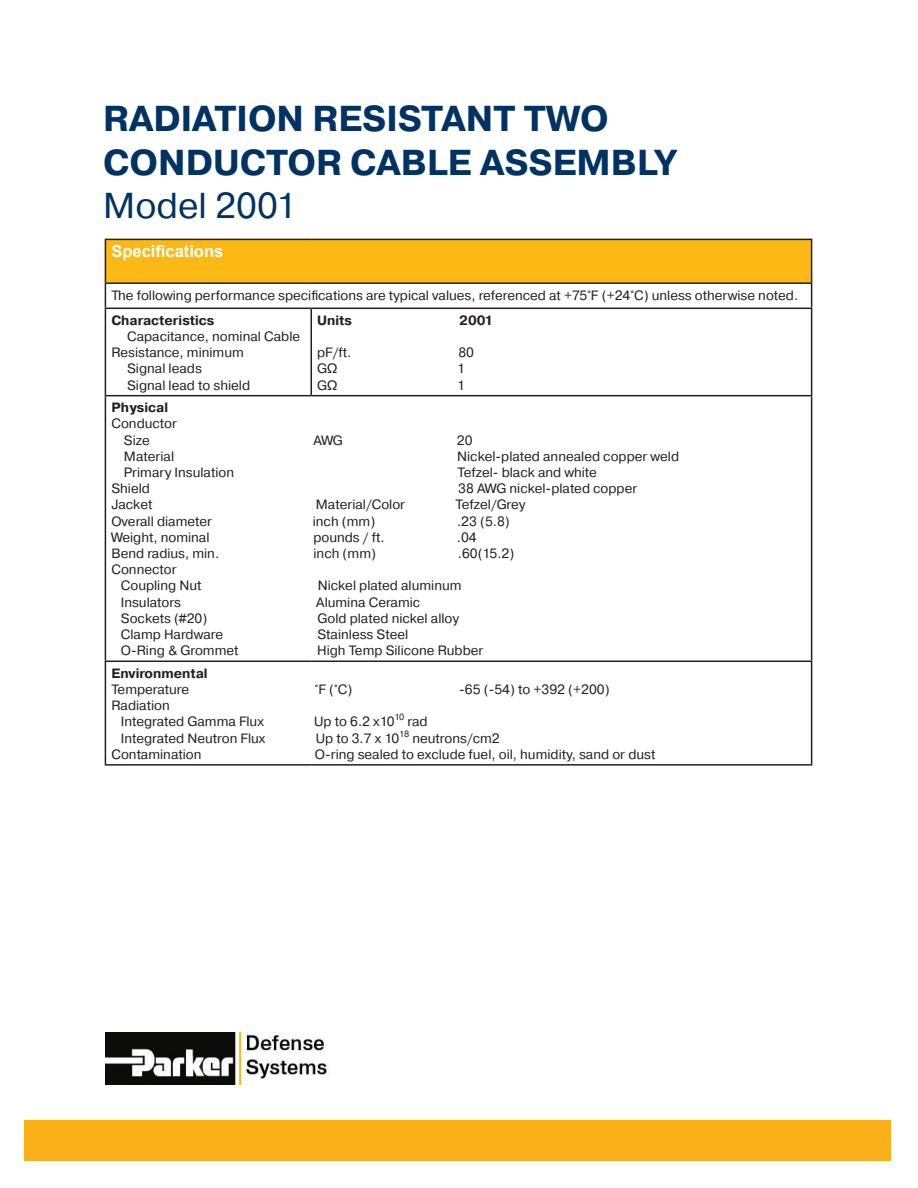
<style>
.page{position:relative;width:918px;height:1188px;background:#fff}
.page>*{position:absolute;margin:0;border:0;box-sizing:border-box;transform-origin:0 0}
.t1{font:700 36px "Pragmatica";color:#003363}
.t2{font:36px "Pragmatica";color:#003363}
.t3{font:700 16.5px "Arial";color:#fff}
.t4{font:13.5px "Pragmatica";color:#231f20}
.t5{font:700 13.5px "Pragmatica";color:#231f20}
</style>
<div class="page">
<img style="left:105px;top:1033px;width:225px;height:51px">
<div style="left:25px;top:1120px;width:866px;height:41px;background:#fbb01a"></div>
<div style="left:105px;top:239px;width:707px;height:44px;background:#fcb814"></div>
<hr style="left:105px;top:239px;width:206px;height:1px;background:#231f20">
<hr style="left:105px;top:240px;width:1px;height:42px;background:#231f20">
<hr style="left:311px;top:239px;width:501px;height:1px;background:#231f20">
<hr style="left:811px;top:240px;width:1px;height:42px;background:#231f20">
<hr style="left:105px;top:282px;width:206px;height:2px;background:#231f20">
<svg style="left:105px;top:284px;width:1px;height:24px"></svg>
<hr style="left:311px;top:282px;width:501px;height:2px;background:#231f20">
<svg style="left:811px;top:284px;width:1px;height:24px"></svg>
<hr style="left:105px;top:308px;width:206px;height:1px;background:#231f20">
<hr style="left:105px;top:309px;width:1px;height:86px;background:#231f20">
<hr style="left:311px;top:308px;width:501px;height:1px;background:#231f20">
<hr style="left:310px;top:309px;width:2px;height:86px;background:#231f20">
<hr style="left:811px;top:309px;width:1px;height:86px;background:#231f20">
<hr style="left:105px;top:395px;width:206px;height:1px;background:#231f20">
<hr style="left:105px;top:396px;width:1px;height:265px;background:#231f20">
<hr style="left:311px;top:395px;width:501px;height:1px;background:#231f20">
<hr style="left:811px;top:396px;width:1px;height:265px;background:#231f20">
<hr style="left:105px;top:661px;width:206px;height:1px;background:#231f20">
<hr style="left:105px;top:662px;width:1px;height:102px;background:#231f20">
<hr style="left:311px;top:661px;width:501px;height:1px;background:#231f20">
<hr style="left:811px;top:662px;width:1px;height:102px;background:#231f20">
<hr style="left:105px;top:764px;width:206px;height:2px;background:#231f20">
<hr style="left:311px;top:764px;width:501px;height:2px;background:#231f20">
<p class="t1" style="left:103px;top:96px;width:507px">RADIATION RESISTANT TWO</p>
<p class="t1" style="left:103px;top:139px;width:575px">CONDUCTOR CABLE ASSEMBLY</p>
<p class="t2" style="left:103px;top:183px;width:195px">Model 2001</p>
<p class="t3" style="left:111px;top:240px;width:113px">Specifications</p>
<p class="t4" style="left:111px;top:287px;width:688px">The following performance specifications are typical values, referenced at +75°F (+24°C) unless otherwise noted.</p>
<p class="t5" style="left:111px;top:311px;width:105px">Characteristics</p>
<p class="t4" style="left:127px;top:328px;width:175px">Capacitance, nominal Cable</p>
<p class="t4" style="left:111px;top:344px;width:134px">Resistance, minimum</p>
<p class="t4" style="left:127px;top:361px;width:76px">Signal leads</p>
<p class="t4" style="left:127px;top:377px;width:124px">Signal lead to shield</p>
<p class="t5" style="left:317px;top:311px;width:36px">Units</p>
<p class="t5" style="left:459px;top:311px;width:36px">2001</p>
<p class="t4" style="left:317px;top:344px;width:36px">pF/ft.</p>
<p class="t4" style="left:458px;top:344px;width:17px">80</p>
<p class="t4" style="left:317px;top:361px;width:22px">GΩ</p>
<p class="t4" style="left:457px;top:361px;width:9px">1</p>
<p class="t4" style="left:317px;top:377px;width:22px">GΩ</p>
<p class="t4" style="left:457px;top:377px;width:9px">1</p>
<p class="t5" style="left:111px;top:399px;width:58px">Physical</p>
<p class="t4" style="left:111px;top:416px;width:67px">Conductor</p>
<p class="t4" style="left:124px;top:432px;width:27px">Size</p>
<p class="t4" style="left:314px;top:432px;width:31px">AWG</p>
<p class="t4" style="left:457px;top:432px;width:17px">20</p>
<p class="t4" style="left:124px;top:448px;width:52px">Material</p>
<p class="t4" style="left:457px;top:448px;width:223px">Nickel-plated annealed copper weld</p>
<p class="t4" style="left:124px;top:464px;width:112px">Primary Insulation</p>
<p class="t4" style="left:457px;top:464px;width:141px">Tefzel- black and white</p>
<p class="t4" style="left:111px;top:480px;width:40px">Shield</p>
<p class="t4" style="left:458px;top:480px;width:181px">38 AWG nickel-plated copper</p>
<p class="t4" style="left:111px;top:497px;width:42px">Jacket</p>
<p class="t4" style="left:316px;top:497px;width:91px">Material/Color</p>
<p class="t4" style="left:456px;top:497px;width:71px">Tefzel/Grey</p>
<p class="t4" style="left:111px;top:513px;width:102px">Overall diameter</p>
<p class="t4" style="left:313px;top:513px;width:64px">inch (mm)</p>
<p class="t4" style="left:457px;top:513px;width:54px">.23 (5.8)</p>
<p class="t4" style="left:111px;top:529px;width:100px">Weight, nominal</p>
<p class="t4" style="left:313px;top:529px;width:73px">pounds / ft.</p>
<p class="t4" style="left:457px;top:529px;width:21px">.04</p>
<p class="t4" style="left:111px;top:545px;width:109px">Bend radius, min.</p>
<p class="t4" style="left:314px;top:545px;width:64px">inch (mm)</p>
<p class="t4" style="left:458px;top:545px;width:58px">.60(15.2)</p>
<p class="t4" style="left:111px;top:561px;width:67px">Connector</p>
<p class="t4" style="left:121px;top:578px;width:82px">Coupling Nut</p>
<p class="t4" style="left:318px;top:578px;width:145px">Nickel plated aluminum</p>
<p class="t4" style="left:121px;top:594px;width:62px">Insulators</p>
<p class="t4" style="left:316px;top:594px;width:105px">Alumina Ceramic</p>
<p class="t4" style="left:121px;top:610px;width:88px">Sockets (#20)</p>
<p class="t4" style="left:318px;top:610px;width:143px">Gold plated nickel alloy</p>
<p class="t4" style="left:121px;top:626px;width:104px">Clamp Hardware</p>
<p class="t4" style="left:317px;top:626px;width:92px">Stainless Steel</p>
<p class="t4" style="left:121px;top:642px;width:119px">O-Ring &amp; Grommet</p>
<p class="t4" style="left:317px;top:642px;width:168px">High Temp Silicone Rubber</p>
<p class="t5" style="left:111px;top:664px;width:98px">Environmental</p>
<p class="t4" style="left:111px;top:681px;width:79px">Temperature</p>
<p class="t4" style="left:315px;top:681px;width:39px">°F (°C)</p>
<p class="t4" style="left:459px;top:681px;width:152px">-65 (-54) to +392 (+200)</p>
<p class="t4" style="left:111px;top:697px;width:60px">Radiation</p>
<p class="t4" style="left:121px;top:713px;width:145px">Integrated Gamma Flux</p>
<p class="t4" style="left:314px;top:713px;width:115px">Up to 6.2 x10<sup>10</sup> rad</p>
<p class="t4" style="left:121px;top:730px;width:146px">Integrated Neutron Flux</p>
<p class="t4" style="left:316px;top:730px;width:185px">Up to 3.7 x 10<sup>18</sup> neutrons/cm2</p>
<p class="t4" style="left:111px;top:746px;width:92px">Contamination</p>
<p class="t4" style="left:315px;top:746px;width:342px">O-ring sealed to exclude fuel, oil, humidity, sand or dust</p>
</div>
